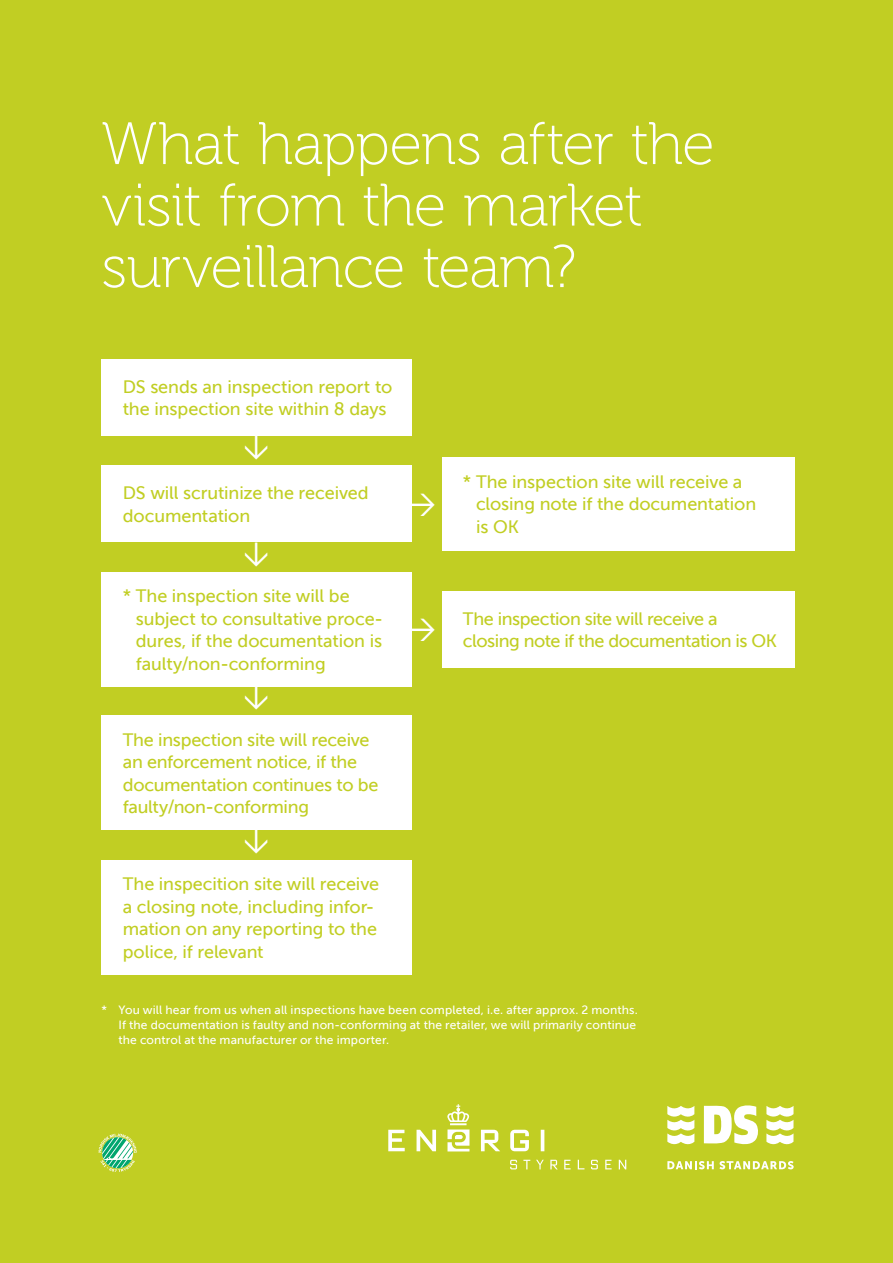
<style>
.page{position:relative;width:893px;height:1263px;background:#c1ce23}
.page>*{position:absolute;margin:0;border:0;box-sizing:border-box;transform-origin:0 0}
.t1{font:60px/61.5px "Museo 100";letter-spacing:-.02em;color:#fff}
.t2{font:18px/22.5px "Museo Sans 500";letter-spacing:-.01em;color:#c1ce23}
.t3{font:12px/15px "Museo Sans 500";letter-spacing:.01em;color:#fff}
</style>
<div class="page">
<svg style="left:388px;top:1130px;width:17px;height:21px"></svg>
<svg style="left:417px;top:1130px;width:19px;height:21px"></svg>
<svg style="left:481px;top:1130px;width:19px;height:21px"></svg>
<svg style="left:510px;top:1130px;width:19px;height:21px"></svg>
<svg style="left:541px;top:1130px;width:3px;height:21px"></svg>
<svg style="left:510px;top:1160px;width:7px;height:9px"></svg>
<svg style="left:523px;top:1160px;width:7px;height:9px"></svg>
<svg style="left:536px;top:1160px;width:8px;height:9px"></svg>
<svg style="left:550px;top:1160px;width:8px;height:9px"></svg>
<svg style="left:564px;top:1160px;width:7px;height:9px"></svg>
<svg style="left:578px;top:1160px;width:6px;height:9px"></svg>
<svg style="left:591px;top:1160px;width:7px;height:9px"></svg>
<svg style="left:605px;top:1160px;width:7px;height:9px"></svg>
<svg style="left:619px;top:1160px;width:7px;height:9px"></svg>
<svg style="left:447px;top:1104px;width:22px;height:47px"></svg>
<svg style="left:704px;top:1105px;width:54px;height:40px"></svg>
<svg style="left:667px;top:1106px;width:27px;height:39px"></svg>
<svg style="left:766px;top:1106px;width:27px;height:39px"></svg>
<svg style="left:667px;top:1161px;width:127px;height:8px"></svg>
<div style="left:102px;top:359px;width:310px;height:77px;background:#fff"></div>
<div style="left:102px;top:466px;width:310px;height:76px;background:#fff"></div>
<div style="left:442px;top:457px;width:353px;height:94px;background:#fff"></div>
<div style="left:102px;top:572px;width:310px;height:115px;background:#fff"></div>
<div style="left:442px;top:591px;width:353px;height:77px;background:#fff"></div>
<div style="left:102px;top:715px;width:310px;height:115px;background:#fff"></div>
<div style="left:102px;top:860px;width:310px;height:115px;background:#fff"></div>
<svg style="left:98px;top:1133px;width:39px;height:39px"></svg>
<h1 class="t1" style="left:102px;top:114px;width:615px">What happens after the visit from the market surveillance team?</h1>
<p class="t2" style="left:123px;top:375px;width:271px">DS sends an inspection report to the inspection site within 8 days</p>
<p class="t2" style="left:123px;top:482px;width:247px">DS will scrutinize the received documentation</p>
<p class="t2" style="left:476px;top:470px;width:282px;text-indent:-13px">* The inspection site will receive a closing note if the documentation is OK</p>
<p class="t2" style="left:136px;top:585px;width:249px;text-indent:-13px">* The inspection site will be subject to consultative proce&shy;dures, if the documentation is faulty/non-conforming</p>
<p class="t2" style="left:123px;top:728px;width:257px">The inspection site will receive an enforcement notice, if the documentation continues to be faulty/non-conforming</p>
<p class="t2" style="left:123px;top:873px;width:258px">The inspecition site will receive a closing note, including infor&shy;mation on any reporting to the police, if relevant</p>
<p class="t2" style="left:463px;top:607px;width:316px">The inspection site will receive a closing note if the documentation is OK</p>
<p class="t3" style="left:119px;top:1002px;width:521px;text-indent:-17px">* You will hear from us when all inspections have been completed, i.e. after approx. 2 months.<br>If the documentation is faulty and non-conforming at the retailer, we will primarily continue the control at the manufacturer or the importer.</p>
</div>
